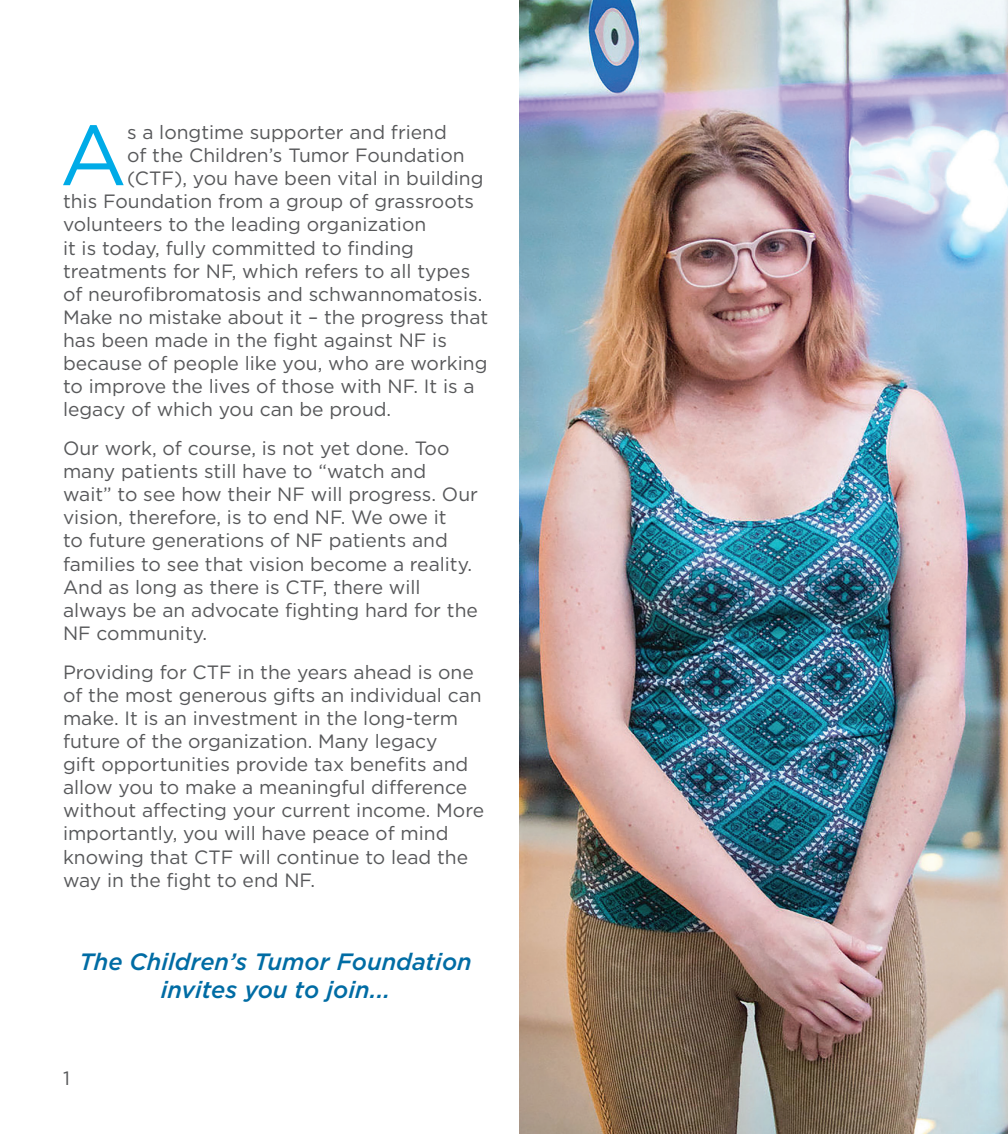
<style>
.page{position:relative;width:1008px;height:1134px;background:#fff}
.page>*{position:absolute;margin:0;border:0;box-sizing:border-box;transform-origin:0 0}
.BODY_TEXT__gotham__80__DROP_cap{font:85.23px "Gotham";color:#00abe7}
.QUOTES__gotham{font:italic 500 23.62px/28.3px "Gotham";color:#006ca4;text-align:center}
.BODY_TEXT__gotham__80{font:19.25px/23.1px "Gotham";color:#57585a}
.BODY_TEXT__gotham__80__DROP_cap-2{font:19.25px "Gotham";color:#57585a}
</style>
<div class="page">
<img style="left:520px;top:0;width:488px;height:1134px">
<p class="BODY_TEXT__gotham__80__DROP_cap" style="left:60px;top:100px;width:69px">A</p>
<p class="BODY_TEXT__gotham__80__DROP_cap-2" style="left:127px;top:120px;width:321px">s a longtime supporter and friend</p>
<p class="BODY_TEXT__gotham__80__DROP_cap-2" style="left:127px;top:143px;width:339px">of the Children’s Tumor Foundation</p>
<p class="BODY_TEXT__gotham__80__DROP_cap-2" style="left:127px;top:166px;width:358px">(CTF), you have been vital in building</p>
<p class="BODY_TEXT__gotham__80__DROP_cap-2" style="left:63px;top:189px;width:413px">this Foundation from a group of grassroots</p>
<p class="BODY_TEXT__gotham__80__DROP_cap-2" style="left:63px;top:212px;width:365px">volunteers to the leading organization</p>
<p class="BODY_TEXT__gotham__80__DROP_cap-2" style="left:63px;top:235px;width:353px">it is today, fully committed to finding</p>
<p class="BODY_TEXT__gotham__80__DROP_cap-2" style="left:63px;top:258px;width:409px">treatments for NF, which refers to all types</p>
<p class="BODY_TEXT__gotham__80__DROP_cap-2" style="left:63px;top:282px;width:421px">of neurofibromatosis and schwannomatosis.</p>
<p class="BODY_TEXT__gotham__80__DROP_cap-2" style="left:63px;top:305px;width:427px">Make no mistake about it – the progress that</p>
<p class="BODY_TEXT__gotham__80__DROP_cap-2" style="left:63px;top:328px;width:385px">has been made in the fight against NF is</p>
<p class="BODY_TEXT__gotham__80__DROP_cap-2" style="left:63px;top:351px;width:426px">because of people like you, who are working</p>
<p class="BODY_TEXT__gotham__80__DROP_cap-2" style="left:63px;top:374px;width:413px">to improve the lives of those with NF. It is a</p>
<p class="BODY_TEXT__gotham__80__DROP_cap-2" style="left:63px;top:397px;width:330px">legacy of which you can be proud.</p>
<p class="BODY_TEXT__gotham__80" style="left:63px;top:436px;width:417px">Our work, of course, is not yet done. Too many patients still have to “watch and wait” to see how their NF will progress. Our vision, therefore, is to end NF. We owe it<br>to future generations of NF patients and families to see that vision become a reality.<br>And as long as there is CTF, there will always be an advocate fighting hard for the NF community.</p>
<p class="BODY_TEXT__gotham__80" style="left:63px;top:660px;width:423px">Providing for CTF in the years ahead is one of the most generous gifts an individual can make. It is an investment in the long-term future of the organization. Many legacy<br>gift opportunities provide tax benefits and allow you to make a meaningful difference without affecting your current income. More importantly, you will have peace of mind knowing that CTF will continue to lead the way in the fight to end NF.</p>
<p class="QUOTES__gotham" style="left:79px;top:947px;width:394px">The Children’s Tumor Foundation invites you to join...</p>
<p class="BODY_TEXT__gotham__80" style="left:63px;top:1066px;width:8px">1</p>
</div>
